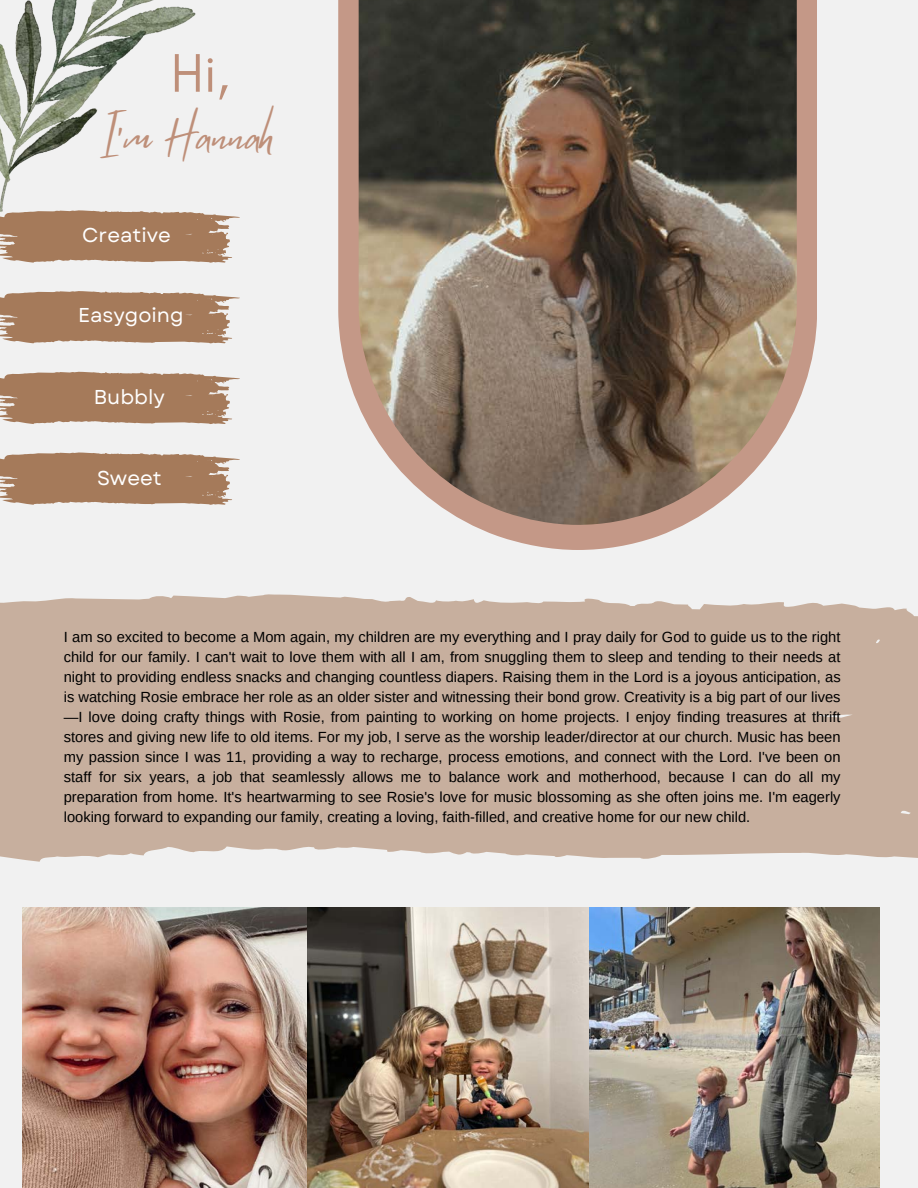
<style>
.page{position:relative;width:918px;height:1188px;background:#f1f1f1}
.page>*{position:absolute;margin:0;border:0;box-sizing:border-box;transform-origin:0 0}
.t1{font:55.35px "Glacial Indifference";color:#be8f79}
.t2{font:41.4px "Mistrully";color:#be8f79}
.t3{font:20.1px "Garet";color:#fff}
.t4{font:14.7px/20.1px "Arimo";color:#000;text-align:justify}
</style>
<div class="page">
<svg style="left:338px;top:0;width:479px;height:550px;fill:#c49887"></svg>
<img style="left:359px;top:0;width:438px;height:525px">
<img style="left:0;top:0;width:196px;height:210px">
<svg style="left:0;top:210px;width:240px;height:53px;background:#af8b6f"></svg>
<svg style="left:0;top:291px;width:240px;height:52px;background:#ae896d"></svg>
<svg style="left:0;top:372px;width:240px;height:52px;background:#ae896d"></svg>
<svg style="left:0;top:452px;width:240px;height:53px;background:#af8b6f"></svg>
<img style="left:23px;top:907px;width:857px;height:281px">
<div style="left:0;top:594px;width:918px;height:268px;background:#c7af9e"></div>
<h1 class="t1" style="left:171px;top:39px;width:60px">Hi,</h1>
<h2 class="t2" style="left:101px;top:104px;width:174px">I ’m Hannah</h2>
<h3 class="t3" style="left:82px;top:221px;width:90px">Creative</h3>
<h3 class="t3" style="left:78px;top:300px;width:107px">Easygoing</h3>
<h3 class="t3" style="left:94px;top:382px;width:73px">Bubbly</h3>
<h3 class="t3" style="left:97px;top:463px;width:66px">Sweet</h3>
<p class="t4" style="left:64px;top:627px;width:778px">I am so excited to become a Mom again, my children are my everything and I pray daily for God to guide us to the right child for our family. I can't wait to love them with all I am, from snuggling them to sleep and tending to their needs at night to providing endless snacks and changing countless diapers. Raising them in the Lord is a joyous anticipation, as is watching Rosie embrace her role as an older sister and witnessing their bond grow. Creativity is a big part of our lives —I love doing crafty things with Rosie, from painting to working on home projects. I enjoy finding treasures at thrift stores and giving new life to old items. For my job, I serve as the worship leader/director at our church. Music has been my passion since I was 11, providing a way to recharge, process emotions, and connect with the Lord. I've been on staff for six years, a job that seamlessly allows me to balance work and motherhood, because I can do all my preparation from home. It's heartwarming to see Rosie's love for music blossoming as she often joins me. I'm eagerly looking forward to expanding our family, creating a loving, faith-filled, and creative home for our new child.</p>
</div>
